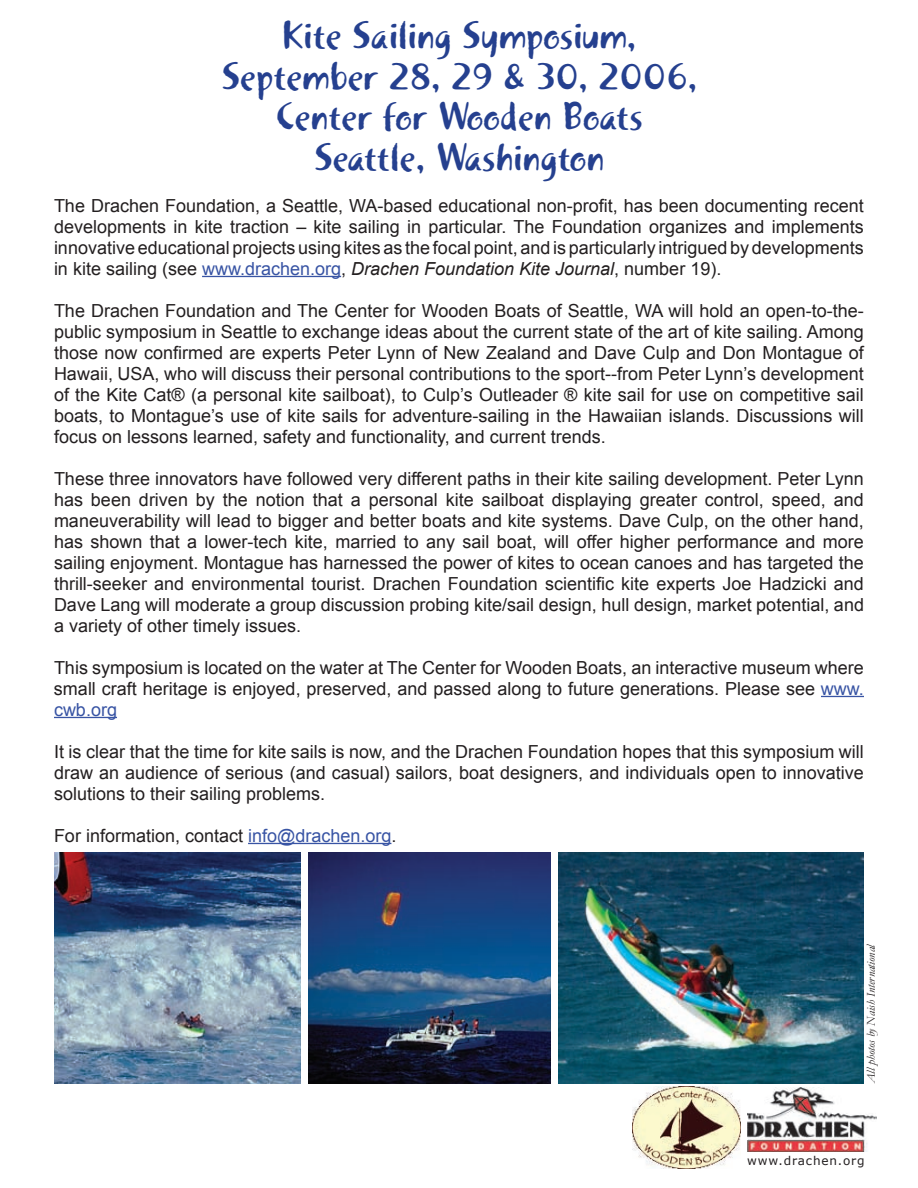
<style>
.page{position:relative;width:918px;height:1188px;background:#fff}
.page>*{position:absolute;margin:0;border:0;box-sizing:border-box;transform-origin:0 0}
.t1{font:39px/40.5px "Khaki Std 1";color:#25408f;text-align:center}
.t2{font:18px/21px "Arial";color:#231f20;text-align:justify}
.t3{font:italic 12px "Garamond";letter-spacing:-.005em;color:#231f20}
.t4{font:12px "Verdana";letter-spacing:.07em;color:#231f20}
.s1{color:#3854a4}
.s2{font-style:italic}
</style>
<div class="page">
<img style="left:559px;top:852px;width:305px;height:231px">
<img style="left:54px;top:852px;width:246px;height:231px">
<img style="left:309px;top:852px;width:241px;height:231px">
<img style="left:747px;top:1088px;width:130px;height:64px">
<hr style="left:202px;top:276px;width:139px;height:1px;background:#3854a4">
<hr style="left:821px;top:696px;width:43px;height:1px;background:#3854a4">
<hr style="left:54px;top:717px;width:63px;height:1px;background:#3854a4">
<hr style="left:248px;top:843px;width:143px;height:1px;background:#3854a4">
<img style="left:632px;top:1086px;width:109px;height:83px">
<h1 class="t1" style="left:221px;top:15px;width:477px">Kite Sailing Symposium,<br>September 28, 29 &amp; 30, 2006,<br>Center for Wooden Boats<br>Seattle, Washington</h1>
<p class="t2" style="left:54px;top:195px;width:811px">The Drachen Foundation, a Seattle, WA-based educational non-profit, has been documenting recent developments in kite traction – kite sailing in particular. The Foundation organizes and implements innovative educational projects using kites as the focal point, and is particularly intrigued by developments in kite sailing (see <span class="s1">www.drachen.org</span>, <span class="s2">Drachen Foundation Kite Journal</span>, number 19).</p>
<p class="t2" style="left:54px;top:300px;width:811px">The Drachen Foundation and The Center for Wooden Boats of Seattle, WA will hold an open-to-the&shy;public symposium in Seattle to exchange ideas about the current state of the art of kite sailing. Among those now confirmed are experts Peter Lynn of New Zealand and Dave Culp and Don Montague of Hawaii, USA, who will discuss their personal contributions to the sport--from Peter Lynn’s development of the Kite Cat® (a personal kite sailboat), to Culp’s Outleader ® kite sail for use on competitive sail boats, to Montague’s use of kite sails for adventure-sailing in the Hawaiian islands. Discussions will focus on lessons learned, safety and functionality, and current trends.</p>
<p class="t2" style="left:54px;top:468px;width:812px">These three innovators have followed very different paths in their kite sailing development. Peter Lynn has been driven by the notion that a personal kite sailboat displaying greater control, speed, and maneuverability will lead to bigger and better boats and kite systems. Dave Culp, on the other hand, has shown that a lower-tech kite, married to any sail boat, will offer higher performance and more sailing enjoyment. Montague has harnessed the power of kites to ocean canoes and has targeted the thrill-seeker and environmental tourist. Drachen Foundation scientific kite experts Joe Hadzicki and Dave Lang will moderate a group discussion probing kite/sail design, hull design, market potential, and a variety of other timely issues.</p>
<p class="t2" style="left:54px;top:657px;width:812px">This symposium is located on the water at The Center for Wooden Boats, an interactive museum where small craft heritage is enjoyed, preserved, and passed along to future generations. Please see <span class="s1">www. cwb.org</span></p>
<p class="t2" style="left:54px;top:741px;width:811px">It is clear that the time for kite sails is now, and the Drachen Foundation hopes that this symposium will draw an audience of serious (and casual) sailors, boat designers, and individuals open to innovative solutions to their sailing problems.</p>
<p class="t2" style="left:54px;top:825px;width:344px">For information, contact <span class="s1">info@drachen.org</span>.</p>
<p class="t3" style="left:863px;top:1083px;width:141px;rotate:-90deg">All photos byNaish International</p>
<p class="t4" style="left:747px;top:1153px;width:119px">www.drachen.org</p>
</div>
